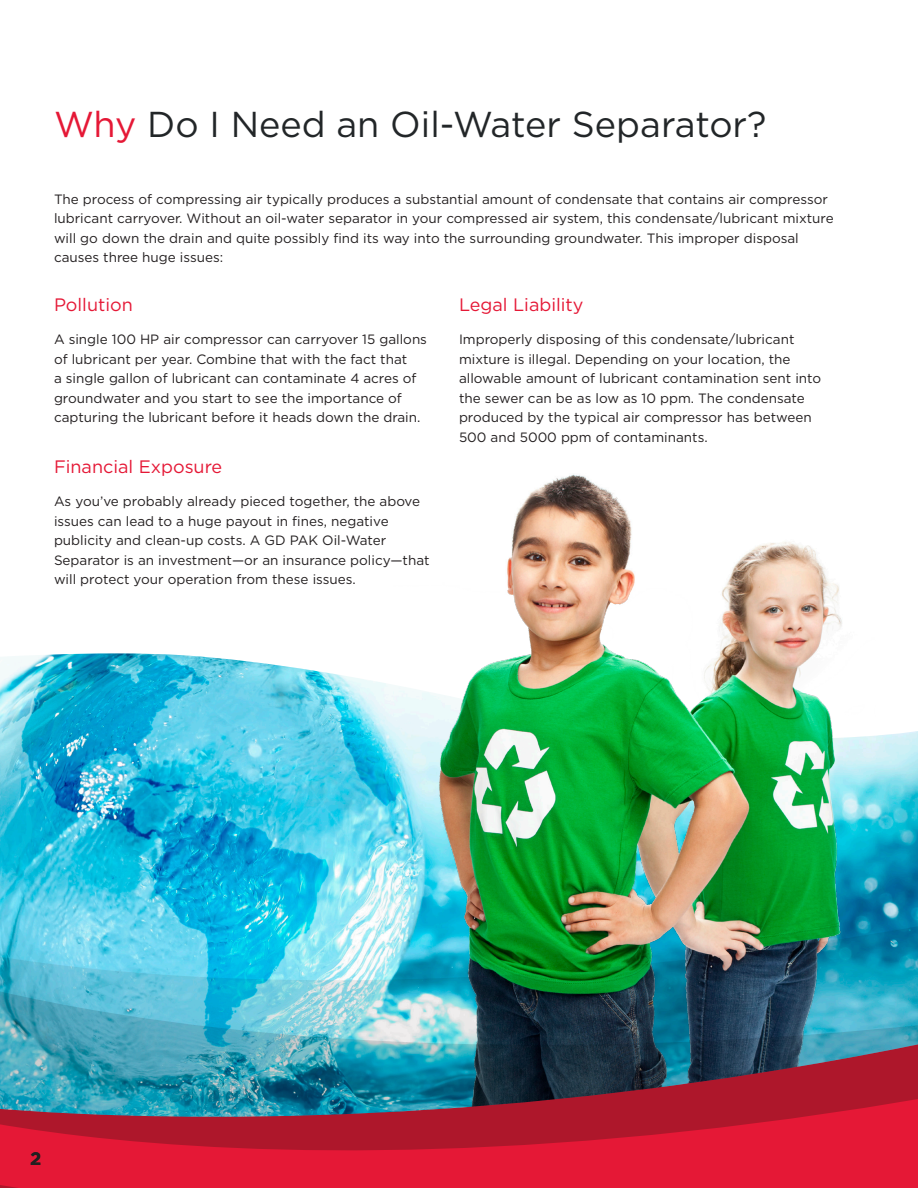
<style>
.page{position:relative;width:918px;height:1188px;background:#fff}
.page>*{position:absolute;margin:0;border:0;box-sizing:border-box;transform-origin:0 0}
.Top_Heading_24_-_for_9_or_11_type_bullet{font:36px "Gotham";color:#222628}
.Heading_12{font:18px "Gotham";color:#e51836}
.t1{font:700 18px "Gotham";color:#231f20}
.Body_Text_9{font:13.5px/19.5px "Gotham";color:#231f20}
.s1{color:#e51836}
</style>
<div class="page">
<img style="left:0;top:653px;width:918px;height:202px">
<img style="left:394px;top:474px;width:482px;height:381px">
<img style="left:0;top:855px;width:918px;height:48px">
<img style="left:0;top:903px;width:918px;height:116px">
<svg style="left:0;top:1019px;width:918px;height:169px;background:#84475f"></svg>
<p class="Top_Heading_24_-_for_9_or_11_type_bullet" style="left:54px;top:101px;width:714px"><span class="s1">Why</span> Do I Need an Oil-Water Separator?</p>
<p class="Body_Text_9" style="left:54px;top:189px;width:781px">The process of compressing air typically produces a substantial amount of condensate that contains air compressor lubricant carryover. Without an oil-water separator in your compressed air system, this condensate/lubricant mixture will go down the drain and quite possibly find its way into the surrounding groundwater. This improper disposal causes three huge issues:</p>
<p class="Heading_12" style="left:54px;top:294px;width:80px">Pollution</p>
<p class="Body_Text_9" style="left:54px;top:330px;width:375px">A single 100 HP air compressor can carryover 15 gallons of lubricant per year. Combine that with the fact that<br>a single gallon of lubricant can contaminate 4 acres of groundwater and you start to see the importance of capturing the lubricant before it heads down the drain.</p>
<p class="Heading_12" style="left:54px;top:456px;width:170px">Financial Exposure</p>
<p class="Body_Text_9" style="left:54px;top:492px;width:377px">As you’ve probably already pieced together, the above issues can lead to a huge payout in fines, negative publicity and clean-up costs. A GD PAK Oil-Water Separator is an investment—or an insurance policy—that will protect your operation from these issues.</p>
<p class="Heading_12" style="left:459px;top:294px;width:126px">Legal Liability</p>
<p class="Body_Text_9" style="left:459px;top:330px;width:364px">Improperly disposing of this condensate/lubricant mixture is illegal. Depending on your location, the allowable amount of lubricant contamination sent into the sewer can be as low as 10 ppm. The condensate produced by the typical air compressor has between 500 and 5000 ppm of contaminants.</p>
<h2 class="t1" style="left:30px;top:1147px;width:13px">2</h2>
</div>
